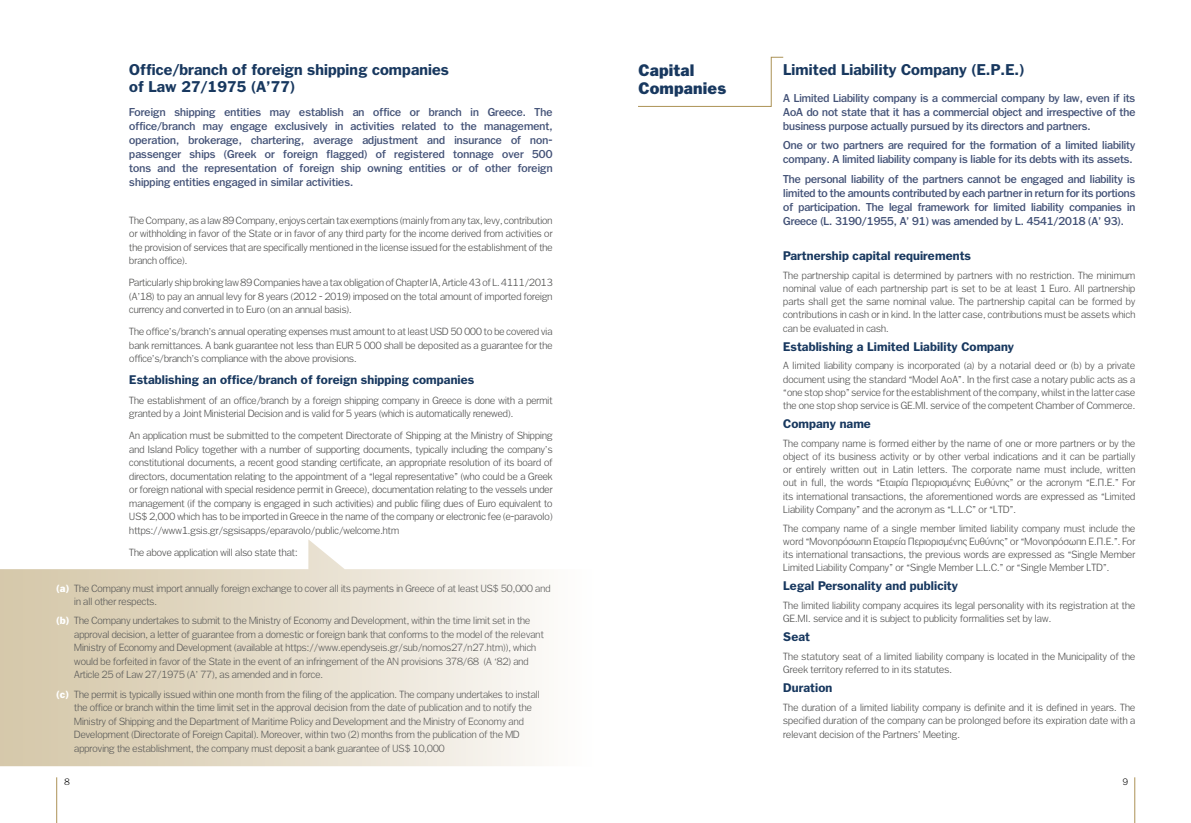
<style>
.page{position:relative;width:1191px;height:823px;background:#fff}
.page>*{position:absolute;margin:0;border:0;box-sizing:border-box;transform-origin:0 0}
.t1{font:900 16px/18px "PF Franklin Gothic";letter-spacing:.01em;color:#18385f}
.t2{font:700 15px/17px "PF Franklin Gothic";letter-spacing:.01em;color:#18385f}
.t3{font:700 12px "PF Franklin Gothic";letter-spacing:.01em;color:#18385f}
.t4{font:11px/14px "PF Franklin Gothic Med";color:#435277;text-align:justify}
.t5{font:300 10px/13.2px "PF Franklin Gothic";letter-spacing:.02em;color:#4a4a49;text-align:justify}
.t6{font:300 10px/13.5px "PF Franklin Gothic";letter-spacing:.01em;color:#575756}
.t7{font:300 9px "PF Franklin Gothic";color:#000}
.s1{font-weight:900;color:#fff}
</style>
<div class="page">
<hr style="left:56px;top:776px;width:1px;height:46px;background:#ac9256">
<hr style="left:1134px;top:776px;width:1px;height:46px;background:#ac9256">
<svg style="left:0;top:539px;width:537px;height:226px"></svg>
<svg style="left:638px;top:56px;width:146px;height:51px"></svg>
<h2 class="t2" style="left:129px;top:61px;width:321px">Office/branch of foreign shipping companies of Law 27/1975 (A’77)</h2>
<p class="t4" style="left:129px;top:105px;width:425px">Foreign shipping entities may establish an office or branch in Greece. The office/branch may engage exclusively in activities related to the management, operation, brokerage, chartering, average adjustment and insurance of non&shy;passenger ships (Greek or foreign flagged) of registered tonnage over 500 tons and the representation of foreign ship owning entities or of other foreign shipping entities engaged in similar activities.</p>
<p class="t5" style="left:129px;top:213px;width:425px;line-height:13.5px">The Company, as a law 89 Company, enjoys certain tax exemptions (mainly from any tax, levy, contribution or withholding in favor of the State or in favor of any third party for the income derived from activities or the provision of services that are specifically mentioned in the license issued for the establishment of the branch office).</p>
<p class="t5" style="left:129px;top:276px;width:425px;line-height:13.5px">Particularly ship broking law 89 Companies have a tax obligation of Chapter IA, Article 43 of L. 4111/2013 (A’18) to pay an annual levy for 8 years (2012 - 2019) imposed on the total amount of imported foreign currency and converted in to Euro (on an annual basis).</p>
<p class="t5" style="left:129px;top:325px;width:425px;line-height:13.5px">The office’s/branch’s annual operating expenses must amount to at least USD 50 000 to be covered via bank remittances. A bank guarantee not less than EUR 5 000 shall be deposited as a guarantee for the office’s/branch’s compliance with the above provisions.</p>
<p class="t3" style="left:129px;top:372px;width:346px">Establishing an office/branch of foreign shipping companies</p>
<p class="t5" style="left:129px;top:393px;width:425px;line-height:13.5px">The establishment of an office/branch by a foreign shipping company in Greece is done with a permit granted by a Joint Ministerial Decision and is valid for 5 years (which is automatically renewed).</p>
<p class="t5" style="left:129px;top:428px;width:425px;line-height:13.5px">An application must be submitted to the competent Directorate of Shipping at the Ministry of Shipping and Island Policy together with a number of supporting documents, typically including the company’s constitutional documents, a recent good standing certificate, an appropriate resolution of its board of directors, documentation relating to the appointment of a “legal representative” (who could be a Greek or foreign national with special residence permit in Greece), documentation relating to the vessels under management (if the company is engaged in such activities) and public filing dues of Euro equivalent to US$ 2,000 which has to be imported in Greece in the name of the company or electronic fee (e-paravolo) https://www1.gsis.gr/sgsisapps/eparavolo/public/welcome.htm</p>
<p class="t5" style="left:129px;top:545px;width:170px">The above application will also state that:</p>
<p class="t6" style="left:74px;top:581px;width:478px;text-indent:-18px"><span class="s1">(a)</span> The Company must import annually foreign exchange to cover all its payments in Greece of at least US$ 50,000 and in all other respects.</p>
<p class="t6" style="left:74px;top:613px;width:471px;text-indent:-18px"><span class="s1">(b)</span> The Company undertakes to submit to the Ministry of Economy and Development, within the time limit set in the approval decision, a letter of guarantee from a domestic or foreign bank that conforms to the model of the relevant Ministry of Economy and Development (available at https://www.ependyseis.gr/sub/nomos27/n27.htm)), which would be forfeited in favor of the State in the event of an infringement of the AN provisions 378/68 (A ‘82) and Article 25 of Law 27/1975 (Α’ 77), as amended and in force.</p>
<p class="t6" style="left:74px;top:686px;width:467px;text-indent:-18px"><span class="s1">(c)</span> The permit is typically issued within one month from the filing of the application. The company undertakes to install the office or branch within the time limit set in the approval decision from the date of publication and to notify the Ministry of Shipping and the Department of Maritime Policy and Development and the Ministry of Economy and Development (Directorate of Foreign Capital). Moreover, within two (2) months from the publication of the MD approving the establishment, the company must deposit a bank guarantee of US$ 10,000</p>
<h1 class="t1" style="left:638px;top:61px;width:89px">Capital<br>Companies</h1>
<h2 class="t2" style="left:783px;top:61px;width:242px">Limited Liability Company (E.P.E.)</h2>
<p class="t4" style="left:783px;top:91px;width:353px">A Limited Liability company is a commercial company by law, even if its AoA do not state that it has a commercial object and irrespective of the business purpose actually pursued by its directors and partners.</p>
<p class="t4" style="left:783px;top:138px;width:353px">One or two partners are required for the formation of a limited liability company. A limited liability company is liable for its debts with its assets.</p>
<p class="t4" style="left:783px;top:172px;width:353px">The personal liability of the partners cannot be engaged and liability is limited to the amounts contributed by each partner in return for its portions of participation. The legal framework for limited liability companies in Greece (L. 3190/1955, Α’ 91) was amended by L. 4541/2018 (A’ 93).</p>
<p class="t3" style="left:783px;top:248px;width:189px">Partnership capital requirements</p>
<p class="t5" style="left:783px;top:268px;width:353px">The partnership capital is determined by partners with no restriction. The minimum nominal value of each partnership part is set to be at least 1 Euro. All partnership parts shall get the same nominal value. The partnership capital can be formed by contributions in cash or in kind. In the latter case, contributions must be assets which can be evaluated in cash.</p>
<p class="t3" style="left:783px;top:339px;width:232px">Establishing a Limited Liability Company</p>
<p class="t5" style="left:783px;top:359px;width:353px">A limited liability company is incorporated (a) by a notarial deed or (b) by a private document using the standard “Model ΑοΑ”. In the first case a notary public acts as a “one stop shop” service for the establishment of the company, whilst in the latter case the one stop shop service is GE.MI. service of the competent Chamber of Commerce.</p>
<p class="t3" style="left:783px;top:416px;width:89px">Company name</p>
<p class="t5" style="left:783px;top:436px;width:353px">The company name is formed either by the name of one or more partners or by the object of its business activity or by other verbal indications and it can be partially or entirely written out in Latin letters. The corporate name must include, written out in full, the words “Εταιρία Περιορισμένης Ευθύνης” or the acronym “Ε.Π.Ε.” For its international transactions, the aforementioned words are expressed as “Limited Liability Company” and the acronym as “L.L.C” or “LTD”.</p>
<p class="t5" style="left:783px;top:521px;width:353px">The company name of a single member limited liability company must include the word “Μονοπρόσωπη Εταιρεία Περιορισμένης Ευθύνης” or “Μονοπρόσωπη Ε.Π.Ε.”. For its international transactions, the previous words are expressed as “Single Member Limited Liability Company” or “Single Member L.L.C.” or “Single Member LTD”.</p>
<p class="t3" style="left:783px;top:578px;width:176px">Legal Personality and publicity</p>
<p class="t5" style="left:783px;top:598px;width:353px">The limited liability company acquires its legal personality with its registration at the<br>GE.MI. service and it is subject to publicity formalities set by law.</p>
<p class="t3" style="left:783px;top:629px;width:28px">Seat</p>
<p class="t5" style="left:783px;top:649px;width:353px">The statutory seat of a limited liability company is located in the Municipality of the<br>Greek territory referred to in its statutes.</p>
<p class="t3" style="left:783px;top:680px;width:51px">Duration</p>
<p class="t5" style="left:783px;top:700px;width:353px">The duration of a limited liability company is definite and it is defined in years. The specified duration of the company can be prolonged before its expiration date with a relevant decision of the Partners’ Meeting.</p>
<p class="t7" style="left:64px;top:775px;width:7px">8</p>
<p class="t7" style="left:1122px;top:775px;width:7px">9</p>
</div>
